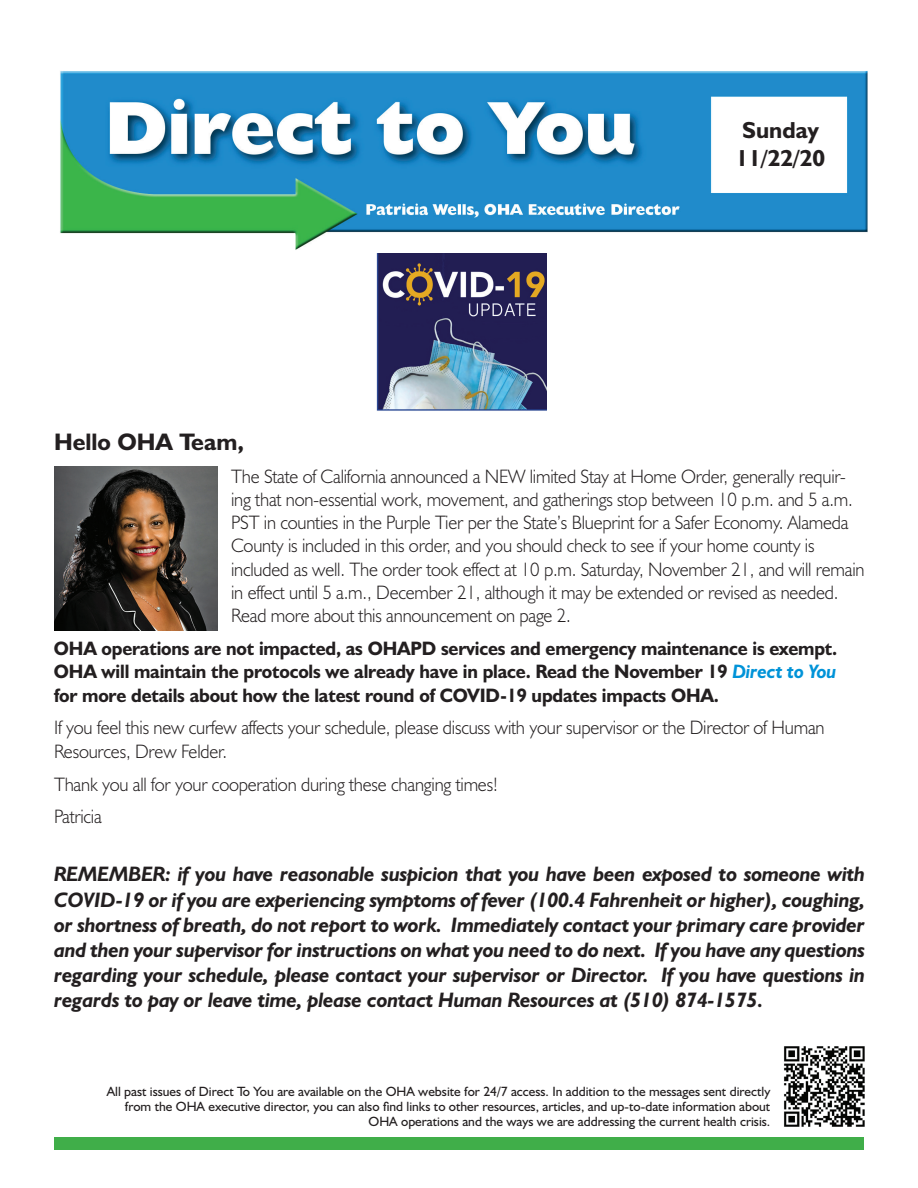
<style>
.page{position:relative;width:918px;height:1188px;background:#fff}
.page>*{position:absolute;margin:0;border:0;box-sizing:border-box;transform-origin:0 0}
.t1{font:700 24px "Humanist 521 BT";color:#231f20}
.t2{font:700 23.25px/27.9px "Humanist 521 BT";color:#231f20}
.t3{font:italic 700 21px/25.2px "Humanist 521 BT";letter-spacing:-.01em;color:#231f20;text-align:justify}
.t4{font:300 19.5px/23.2px "Humanist 521 BT";letter-spacing:-.01em;color:#231f20;scale:.96 1}
.t5{font:700 19.5px/23.2px "Humanist 521 BT";letter-spacing:-.01em;color:#231f20;text-align:justify;scale:.96 1}
.t6{font:13.5px/15px "Humanist 521 BT";color:#231f20;text-align:right}
.s1{font-style:italic;color:#0093d8}
</style>
<div class="page">
<img style="left:60px;top:71px;width:808px;height:192px">
<div style="left:54px;top:1137px;width:810px;height:13px;background:#40ae49"></div>
<img style="left:784px;top:1046px;width:81px;height:81px">
<img style="left:376px;top:253px;width:170px;height:158px">
<img style="left:54px;top:466px;width:164px;height:165px">
<p class="t2" style="left:736px;top:115px;width:91px">Sunday<br>11/22/20</p>
<p class="t1" style="left:54px;top:427px;width:191px">Hello OHA Team,</p>
<p class="t4" style="left:231px;top:464px;width:661px">The State of California announced a NEW limited Stay at Home Order, generally requir&shy;ing that non-essential work, movement, and gatherings stop between 10 p.m. and 5 a.m.<br>PST in counties in the Purple Tier per the State’s Blueprint for a Safer Economy. Alameda County is included in this order, and you should check to see if your home county is included as well. The order took effect at 10 p.m. Saturday, November 21, and will remain in effect until 5 a.m., December 21, although it may be extended or revised as needed.<br>Read more about this announcement on page 2.</p>
<p class="t5" style="left:54px;top:636px;width:817px">OHA operations are not impacted, as OHAPD services and emergency maintenance is exempt.<br>OHA will maintain the protocols we already have in place. Read the November 19 <span class="s1">Direct to You </span>for more details about how the latest round of COVID-19 updates impacts OHA.</p>
<p class="t4" style="left:54px;top:716px;width:804px">If you feel this new curfew affects your schedule, please discuss with your supervisor or the Director of Human<br>Resources, Drew Felder.</p>
<p class="t4" style="left:54px;top:767px;width:464px;line-height:32.8px">Thank you all for your cooperation during these changing times!<br>Patricia</p>
<p class="t3" style="left:54px;top:861px;width:813px">REMEMBER: if you have reasonable suspicion that you have been exposed to someone with COVID-19 or if you are experiencing symptoms of fever (100.4 Fahrenheit or higher), coughing, or shortness of breath, do not report to work. Immediately contact your primary care provider and then your supervisor for instructions on what you need to do next. If you have any questions regarding your schedule, please contact your supervisor or Director. If you have questions in regards to pay or leave time, please contact Human Resources at (510) 874-1575.</p>
<p class="t6" style="left:107px;top:1084px;width:665px">All past issues of Direct To You are available on the OHA website for 24/7 access. In addition to the messages sent directly from the OHA executive director, you can also find links to other resources, articles, and up-to-date information about<br>OHA operations and the ways we are addressing the current health crisis.</p>
</div>
